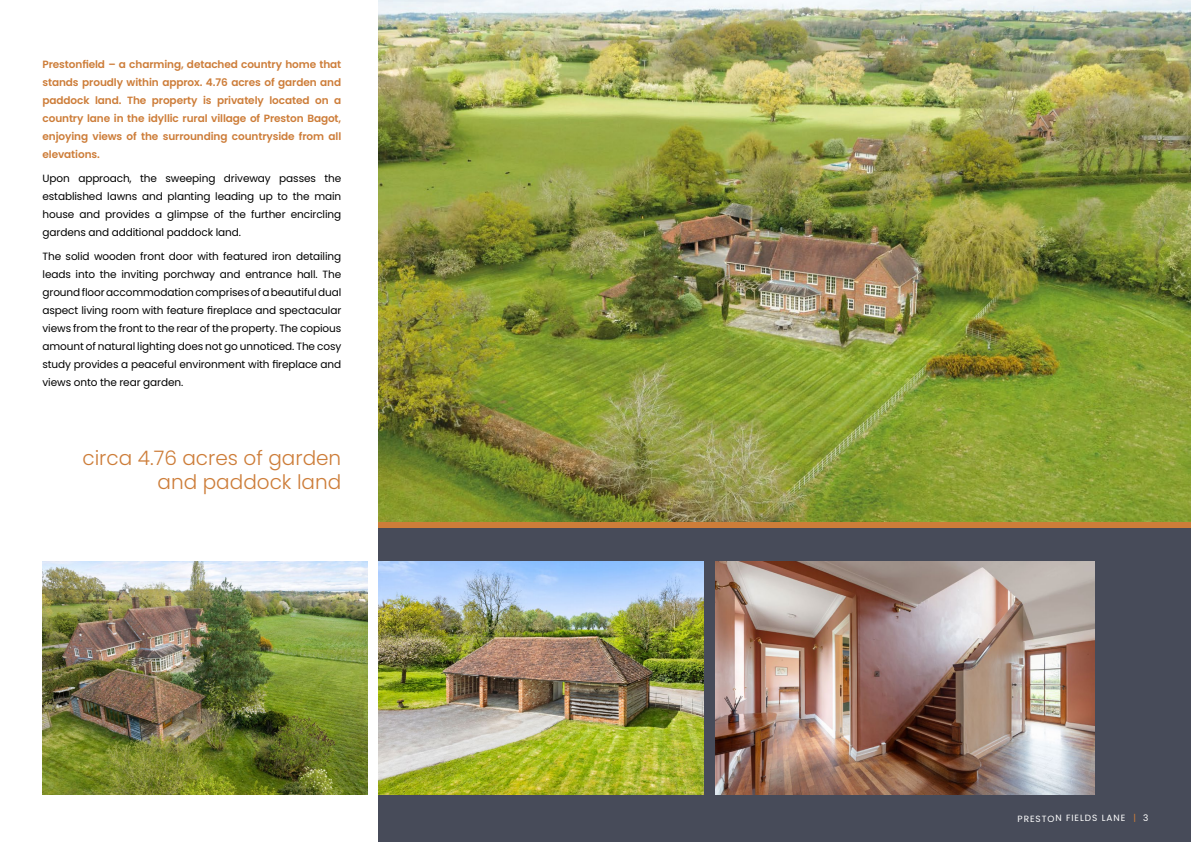
<style>
.page{position:relative;width:1191px;height:842px;background:#fff}
.page>*{position:absolute;margin:0;border:0;box-sizing:border-box;transform-origin:0 0}
.t1{font:300 20px/24px "Poppins";color:#cd7d39;text-align:right}
.t2{font:10.5px/18px "Poppins";letter-spacing:-.01em;color:#000;text-align:justify}
.t3{font:600 10.5px/18px "Poppins";letter-spacing:-.01em;color:#cd7d39;text-align:justify}
.t4{font:9px "Poppins";color:#fff}
.s1{color:#cd7d39}
</style>
<div class="page">
<img style="left:379px;top:0;width:812px;height:522px">
<div style="left:379px;top:528px;width:812px;height:314px;background:#474b59"></div>
<div style="left:379px;top:522px;width:812px;height:6px;background:#cd7d39"></div>
<img style="left:43px;top:561px;width:324px;height:233px">
<img style="left:379px;top:561px;width:324px;height:233px">
<img style="left:715px;top:561px;width:379px;height:233px">
<p class="t3" style="left:43px;top:55px;width:300px">Prestonfield – a charming, detached country home that stands proudly within approx. 4.76 acres of garden and paddock land. The property is privately located on a country lane in the idyllic rural village of Preston Bagot, enjoying views of the surrounding countryside from all elevations.</p>
<p class="t2" style="left:43px;top:169px;width:300px">Upon approach, the sweeping driveway passes the established lawns and planting leading up to the main house and provides a glimpse of the further encircling gardens and additional paddock land.</p>
<p class="t2" style="left:43px;top:247px;width:300px">The solid wooden front door with featured iron detailing leads into the inviting porchway and entrance hall. The ground floor accommodation comprises of a beautiful dual aspect living room with feature fireplace and spectacular views from the front to the rear of the property. The copious amount of natural lighting does not go unnoticed. The cosy study provides a peaceful environment with fireplace and views onto the rear garden.</p>
<h1 class="t1" style="left:82px;top:446px;width:260px">circa 4.76 acres of garden and paddock land</h1>
<p class="t4" style="left:1017px;top:813px;width:133px">PRESTON FIELDS LANE <span class="s1">|</span> 3</p>
</div>
